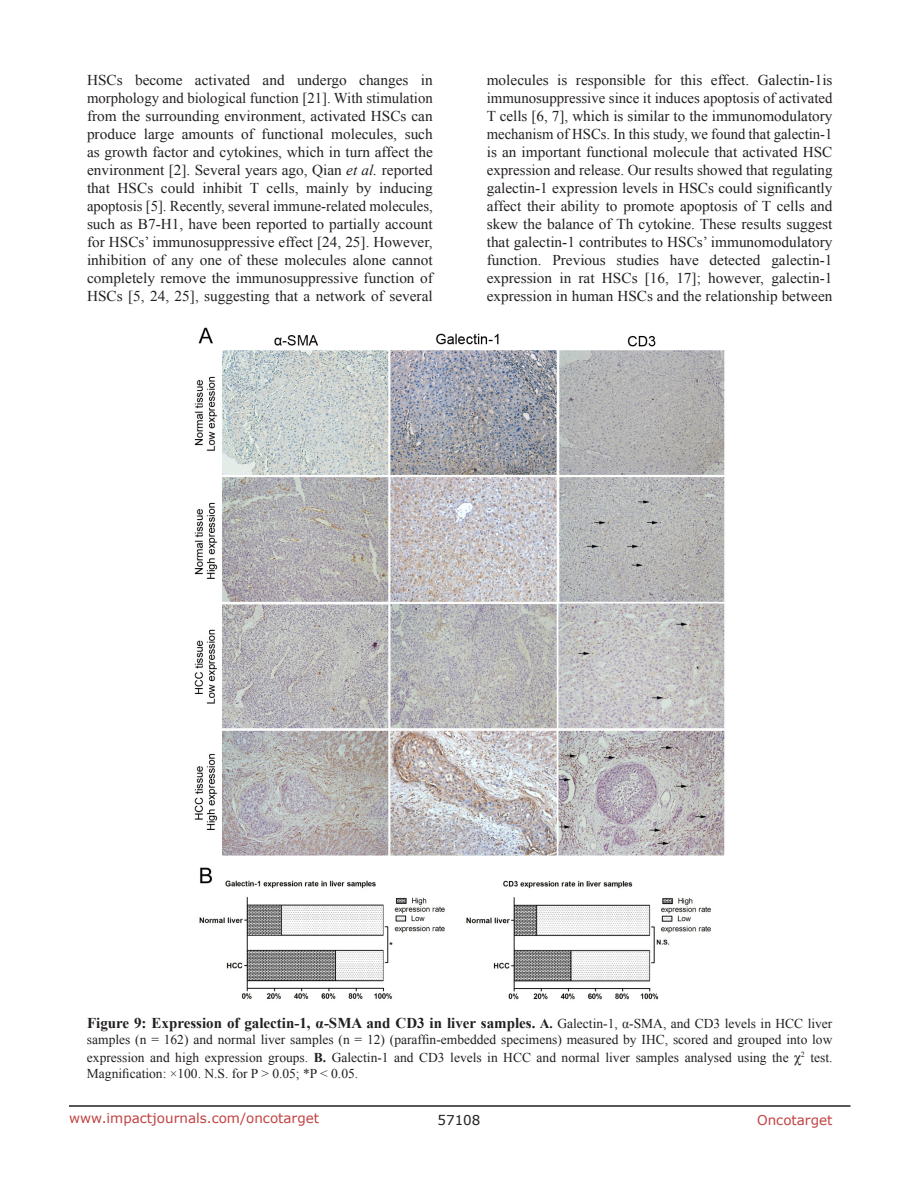
<style>
.page{position:relative;width:918px;height:1188px;background:#fff}
.page>*{position:absolute;margin:0;border:0;box-sizing:border-box;transform-origin:0 0}
.t1{font:15px/18px "Times New Roman";color:#231f20;text-align:justify}
.t2{font:700 15px "Times New Roman";color:#231f20}
.t3{font:13.5px/18px "Times New Roman";color:#231f20}
.t4{font:13.5px "Verdana";color:#c24141}
.t5{font:13.5px "Verdana";color:#231f20}
.s1{font-style:italic}
.s2{font-size:13.5px}
.s3{font-weight:400;font-size:13.5px}
.s4{font-weight:700}
.s5{font-size:15px}
</style>
<div class="page">
<hr style="left:69px;top:1105px;width:781px;height:2px;background:#231f20">
<img style="left:194px;top:327px;width:531px;height:673px">
<p class="t1" style="left:87px;top:71px;width:347px">HSCs become activated and undergo changes in morphology and biological function [21]. With stimulation from the surrounding environment, activated HSCs can produce large amounts of functional molecules, such as growth factor and cytokines, which in turn affect the environment [2]. Several years ago, Qian <span class="s1">et al.</span> reported that HSCs could inhibit T cells, mainly by inducing apoptosis [5]. Recently, several immune-related molecules, such as B7-H1, have been reported to partially account for HSCs’ immunosuppressive effect [24, 25]. However, inhibition of any one of these molecules alone cannot completely remove the immunosuppressive function of HSCs [5, 24, 25], suggesting that a network of several</p>
<p class="t1" style="left:487px;top:71px;width:347px">molecules is responsible for this effect. Galectin-1is immunosuppressive since it induces apoptosis of activated T cells [6, 7], which is similar to the immunomodulatory mechanism of HSCs. In this study, we found that galectin-1 is an important functional molecule that activated HSC expression and release. Our results showed that regulating galectin-1 expression levels in HSCs could significantly affect their ability to promote apoptosis of T cells and skew the balance of Th cytokine. These results suggest that galectin-1 contributes to HSCs’ immunomodulatory function. Previous studies have detected galectin-1 expression in rat HSCs [16, 17]; however, galectin-1 expression in human HSCs and the relationship between</p>
<p class="t2" style="left:87px;top:1012px;width:747px">Figure 9: Expression of galectin-1, α-SMA and CD3 in liver samples. <span class="s2">A.</span> <span class="s3">Galectin-1, α-SMA, and CD3 levels in HCC liver</span></p>
<p class="t3" style="left:87px;top:1030px;width:747px">samples (n = 162) and normal liver samples (n = 12) (paraffin-embedded specimens) measured by IHC, scored and grouped into low expression and high expression groups. <span class="s4">B.</span> Galectin-1 and CD3 levels in HCC and normal liver samples analysed using the <span class="s5">χ</span><sup>2</sup> test.</p>
<p class="t3" style="left:87px;top:1064px;width:273px">Magnification: ×100. N.S. for P &gt; 0.05; *P &lt; 0.05.</p>
<p class="t4" style="left:69px;top:1109px;width:252px">www.impactjournals.com/oncotarget</p>
<p class="t5" style="left:438px;top:1111px;width:44px">57108</p>
<p class="t4" style="left:757px;top:1111px;width:77px">Oncotarget</p>
</div>
